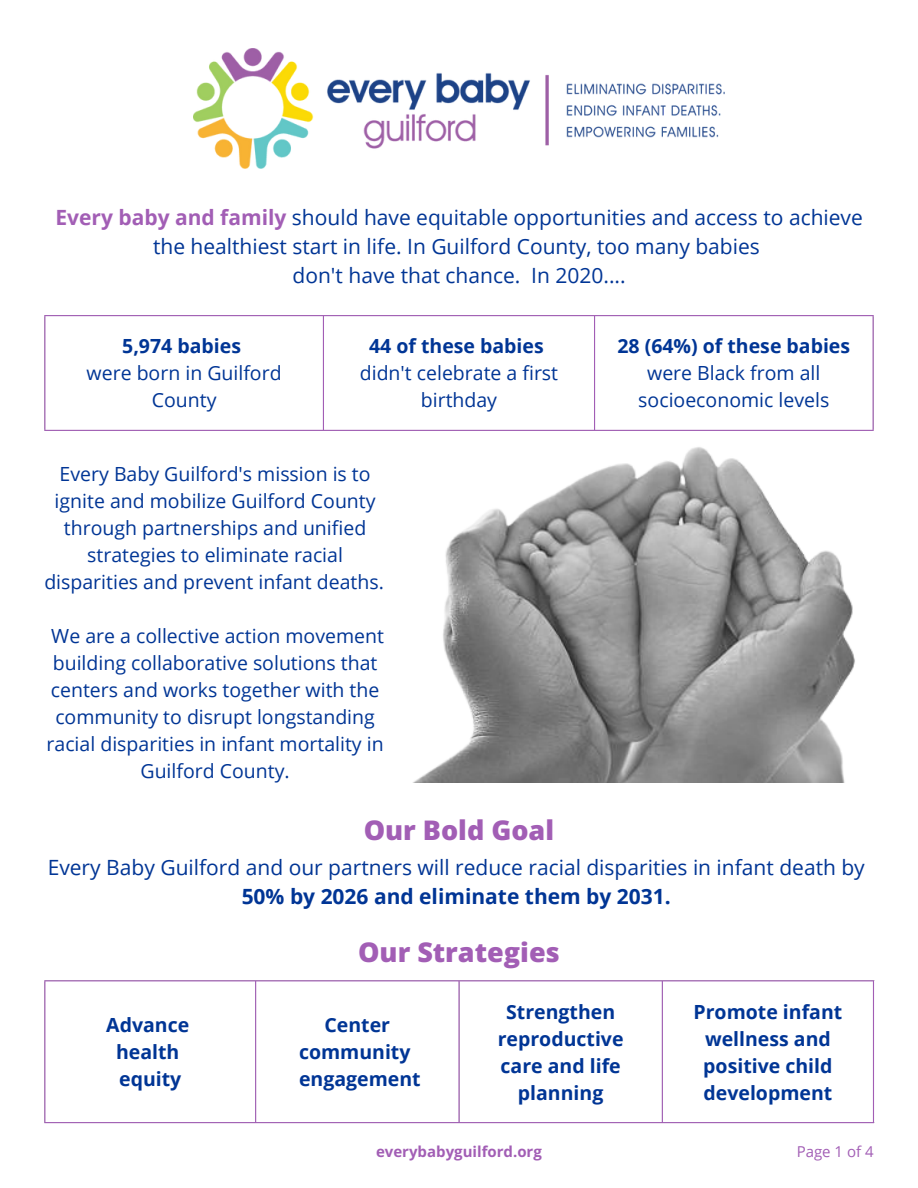
<style>
.page{position:relative;width:918px;height:1188px;background:#fff}
.page>*{position:absolute;margin:0;border:0;box-sizing:border-box;transform-origin:0 0}
.t1{font:800 27px "Open Sans";color:#a25eb5}
.t2{font:21px/29.2px "Open Sans";color:#003595;text-align:center}
.t3{font:700 21px "Open Sans";color:#003595}
.t4{font:19.5px/27px "Open Sans";color:#003595;text-align:center}
.t5{font:700 19.5px/27px "Open Sans";color:#003595;text-align:center}
.t6{font:700 15px "Open Sans";color:#a25eb5}
.t7{font:15px "Open Sans";color:#a25eb5}
.s1{font-weight:700;color:#a25eb5}
</style>
<div class="page">
<img style="left:193px;top:49px;width:531px;height:119px">
<hr style="left:44px;top:316px;width:1px;height:114px;background:#a25eb5">
<hr style="left:323px;top:316px;width:1px;height:114px;background:#a25eb5">
<hr style="left:594px;top:316px;width:1px;height:114px;background:#a25eb5">
<hr style="left:873px;top:316px;width:1px;height:114px;background:#a25eb5">
<hr style="left:44px;top:315px;width:830px;height:1px;background:#a25eb5">
<hr style="left:44px;top:430px;width:830px;height:1px;background:#a25eb5">
<img style="left:251px;top:425px;width:610px;height:357px">
<hr style="left:44px;top:981px;width:1px;height:141px;background:#a25eb5">
<hr style="left:255px;top:981px;width:1px;height:141px;background:#a25eb5">
<hr style="left:458px;top:981px;width:2px;height:141px;background:#a25eb5">
<hr style="left:662px;top:981px;width:1px;height:141px;background:#a25eb5">
<hr style="left:873px;top:981px;width:1px;height:141px;background:#a25eb5">
<hr style="left:44px;top:980px;width:830px;height:1px;background:#a25eb5">
<hr style="left:44px;top:1122px;width:830px;height:1px;background:#a25eb5">
<p class="t2" style="left:55px;top:202px;width:809px"><span class="s1">Every baby and family</span> should have equitable opportunities and access to achieve the healthiest start in life. In Guilford County, too many babies<br>don't have that chance. In 2020....</p>
<p class="t5" style="left:122px;top:332px;width:120px">5,974 babies</p>
<p class="t4" style="left:87px;top:359px;width:197px">were born in Guilford<br>County</p>
<p class="t5" style="left:369px;top:332px;width:176px">44 of these babies</p>
<p class="t4" style="left:360px;top:359px;width:200px">didn't celebrate a first birthday</p>
<p class="t4" style="left:44px;top:460px;width:341px">Every Baby Guilford's mission is to ignite and mobilize Guilford County through partnerships and unified strategies to eliminate racial disparities and prevent infant deaths.</p>
<p class="t4" style="left:47px;top:622px;width:339px">We are a collective action movement building collaborative solutions that centers and works together with the community to disrupt longstanding racial disparities in infant mortality in Guilford County.</p>
<h1 class="t1" style="left:364px;top:811px;width:192px">Our Bold Goal</h1>
<p class="t5" style="left:617px;top:332px;width:234px">28 (64%) of these babies</p>
<p class="t4" style="left:638px;top:359px;width:193px">were Black from all socioeconomic levels</p>
<p class="t2" style="left:48px;top:852px;width:819px">Every Baby Guilford and our partners will reduce racial disparities in infant death by</p>
<p class="t3" style="left:242px;top:882px;width:431px">50% by 2026 and eliminate them by 2031.</p>
<h1 class="t1" style="left:358px;top:933px;width:203px">Our Strategies</h1>
<p class="t5" style="left:106px;top:1011px;width:84px">Advance health equity</p>
<p class="t5" style="left:299px;top:1011px;width:123px">Center community engagement</p>
<p class="t5" style="left:498px;top:998px;width:127px">Strengthen reproductive care and life planning</p>
<p class="t5" style="left:694px;top:998px;width:150px">Promote infant wellness and positive child development</p>
<p class="t6" style="left:376px;top:1141px;width:167px">everybabyguilford.org</p>
<p class="t7" style="left:797px;top:1141px;width:78px">Page 1 of 4</p>
</div>
